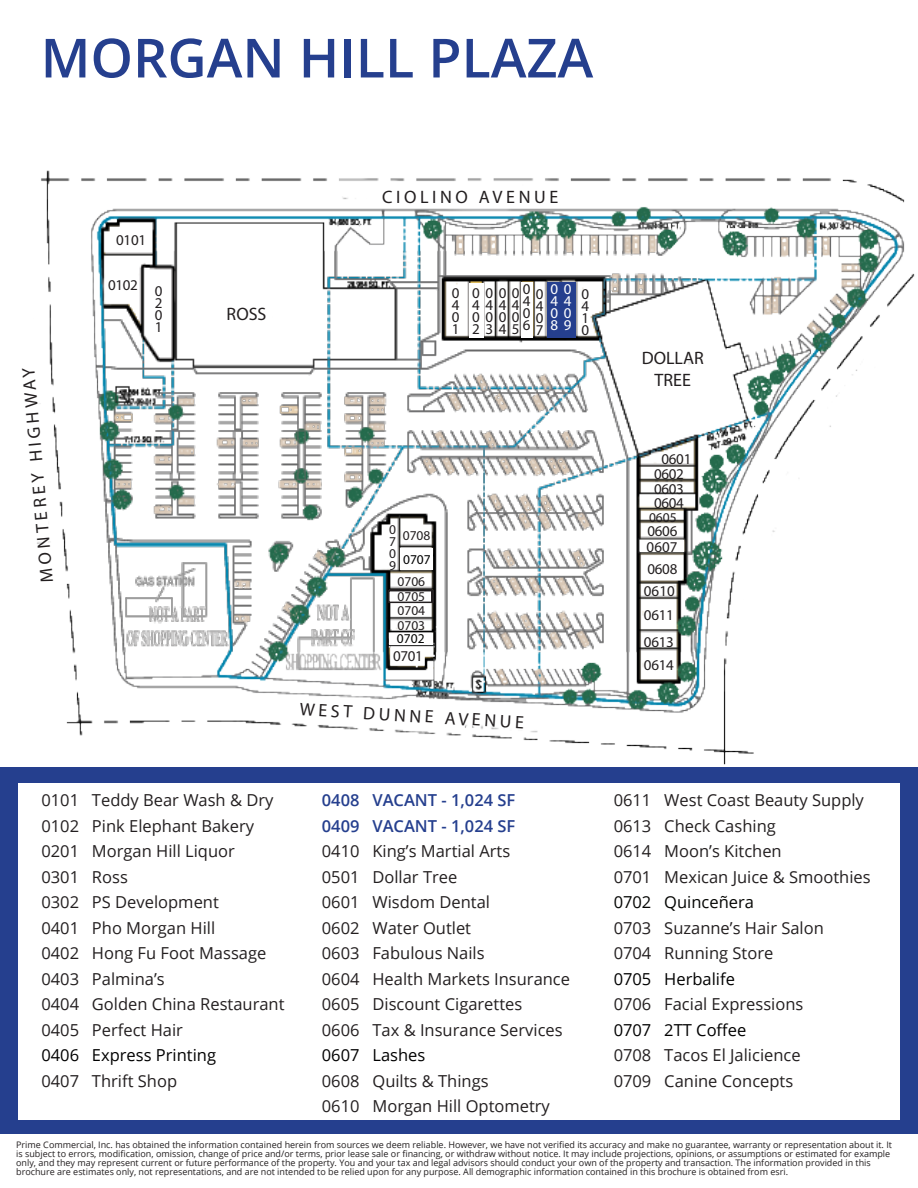
<style>
.page{position:relative;width:918px;height:1188px;background:#fff}
.page>*{position:absolute;margin:0;border:0;box-sizing:border-box;transform-origin:0 0}
.t1{font:600 54px "Open Sans";color:#253f8e}
.t2{font:18px "Myriad Pro";letter-spacing:.075em;color:#231f20}
.t3{font:18px "Myriad Pro";letter-spacing:.2em;color:#231f20}
.t4{font:18px/21.6px "Myriad Pro";color:#231f20;text-align:center}
.t5{font:16.5px/25.5px "Open Sans";color:#231f20}
.t6{font:16.5px "Open Sans";color:#000}
.t7{font:600 16.5px/25.5px "Open Sans";color:#253f8e}
.t8{font:16.5px "Open Sans";color:#040503}
.t9{font:15px/12px "Myriad Pro";letter-spacing:-.02em;color:#231f20;text-align:justify}
.t10{font:15px/12px "Myriad Pro";color:#fff;text-align:justify}
.t11{font:13.5px/12px "Myriad Pro";color:#231f20;text-align:justify}
.t12{font:13.5px "Myriad Pro";color:#040503}
.t13{font:13.5px "Myriad Pro";color:#000}
.t14{font:9px/9px "Open Sans";color:#231f20}
</style>
<div class="page">
<div style="left:0;top:767px;width:918px;height:366px;background:#253f8e"></div>
<div style="left:18px;top:783px;width:882px;height:337px;background:#fff"></div>
<img style="left:37px;top:170px;width:878px;height:595px">
<div style="left:640px;top:540px;width:44px;height:12px;background:#fff"></div>
<div style="left:389px;top:633px;width:43px;height:12px;background:#fff"></div>
<div style="left:469px;top:283px;width:14px;height:55px;background:#fff"></div>
<div style="left:521px;top:282px;width:11px;height:56px;background:#fff"></div>
<div style="left:548px;top:282px;width:13px;height:56px;background:#253f8e"></div>
<div style="left:560px;top:282px;width:16px;height:56px;background:#253f8e"></div>
<div style="left:389px;top:589px;width:42px;height:14px;background:#fff"></div>
<hr style="left:389px;top:589px;width:42px;height:2px;background:#231f20">
<svg style="left:433px;top:590px;width:1px;height:13px"></svg>
<div style="left:401px;top:548px;width:32px;height:22px;background:#fff"></div>
<div style="left:388px;top:590px;width:45px;height:13px;border:2px solid #231f20"></div>
<h1 class="t1" style="left:41px;top:21px;width:554px">MORGAN HILL PLAZA</h1>
<h2 class="t2" style="left:36px;top:583px;width:217px;rotate:-95deg">MONTEREY HIGHWAY</h2>
<h3 class="t9" style="left:116px;top:233px;width:31px">0101</h3>
<h3 class="t9" style="left:108px;top:278px;width:31px">0102</h3>
<h3 class="t9" style="left:155px;top:285px;width:9px">0<br>2<br>0<br>1</h3>
<h2 class="t2" style="left:227px;top:303px;width:41px">ROSS</h2>
<h2 class="t3" style="left:382px;top:186px;width:178px">CIOLINO AVENUE</h2>
<h3 class="t9" style="left:452px;top:287px;width:9px">0<br>4<br>0<br>1</h3>
<h3 class="t9" style="left:472px;top:287px;width:49px">0 0 0 0<br>4 4 4 4<br>0 0 0 0<br>2 3 4 5</h3>
<h3 class="t9" style="left:523px;top:282px;width:9px">0<br>4<br>0<br>6</h3>
<h3 class="t9" style="left:536px;top:287px;width:9px">0<br>4<br>0<br>7</h3>
<h3 class="t10" style="left:550px;top:282px;width:23px">0 0<br>4 4<br>0 0<br>8 9</h3>
<h3 class="t9" style="left:581px;top:287px;width:9px">0<br>4<br>1<br>0</h3>
<h3 class="t11" style="left:389px;top:523px;width:8px">0<br>7<br>0<br>9</h3>
<h3 class="t11" style="left:403px;top:529px;width:29px">0708</h3>
<h3 class="t13" style="left:403px;top:551px;width:29px">0707</h3>
<h3 class="t11" style="left:398px;top:576px;width:29px">0706</h3>
<h3 class="t11" style="left:398px;top:591px;width:29px">0705</h3>
<h3 class="t11" style="left:398px;top:605px;width:29px">0704</h3>
<h3 class="t11" style="left:398px;top:620px;width:29px">0703</h3>
<h3 class="t12" style="left:397px;top:631px;width:29px">0702</h3>
<h3 class="t9" style="left:393px;top:650px;width:31px">0701</h3>
<h2 class="t2" style="left:301px;top:697px;width:226px;rotate:4deg">WEST DUNNE AVENUE</h2>
<h2 class="t4" style="left:642px;top:347px;width:64px">DOLLAR<br>TREE</h2>
<h3 class="t9" style="left:654px;top:452px;width:39px;line-height:14.7px;text-align:center">0601<br>0602<br>0603<br>0604</h3>
<h3 class="t9" style="left:647px;top:523px;width:32px;line-height:15.3px">0606<br>0607</h3>
<h3 class="t9" style="left:644px;top:558px;width:35px;line-height:22.2px">0608<br>0610</h3>
<h3 class="t9" style="left:644px;top:602px;width:31px;line-height:26.5px">0611<br>0613</h3>
<h3 class="t9" style="left:644px;top:659px;width:31px">0614</h3>
<h3 class="t11" style="left:649px;top:511px;width:29px">0605</h3>
<h3 class="t5" style="left:41px;top:787px;width:245px">0101 Teddy Bear Wash &amp; Dry<br>0102 Pink Elephant Bakery<br>0201 Morgan Hill Liquor<br>0301 Ross<br>0302 PS Development<br>0401 Pho Morgan Hill<br>0402 Hong Fu Foot Massage<br>0403 Palmina’s<br>0404 Golden China Restaurant<br>0405 Perfect Hair</h3>
<h3 class="t6" style="left:41px;top:1044px;width:176px">0406 Express Printing</h3>
<h3 class="t5" style="left:41px;top:1068px;width:137px">0407 Thrift Shop</h3>
<h3 class="t7" style="left:322px;top:787px;width:195px">0408 VACANT - 1,024 SF<br>0409 VACANT - 1,024 SF</h3>
<h3 class="t5" style="left:322px;top:838px;width:250px">0410 King’s Martial Arts<br>0501 Dollar Tree<br>0601 Wisdom Dental<br>0602 Water Outlet<br>0603 Fabulous Nails<br>0604 Health Markets Insurance<br>0605 Discount Cigarettes<br>0606 Tax &amp; Insurance Services</h3>
<h3 class="t6" style="left:322px;top:1044px;width:105px">0607 Lashes</h3>
<h3 class="t5" style="left:322px;top:1067px;width:230px">0608 Quilts &amp; Things<br>0610 Morgan Hill Optometry</h3>
<h3 class="t5" style="left:614px;top:787px;width:259px">0611 West Coast Beauty Supply<br>0613 Check Cashing<br>0614 Moon’s Kitchen<br>0701 Mexican Juice &amp; Smoothies</h3>
<h3 class="t8" style="left:614px;top:891px;width:142px">0702 Quinceñera</h3>
<h3 class="t5" style="left:614px;top:914px;width:212px">0703 Suzanne’s Hair Salon<br>0704 Running Store</h3>
<h3 class="t6" style="left:614px;top:967px;width:123px">0705 Herbalife</h3>
<h3 class="t5" style="left:614px;top:991px;width:191px">0706 Facial Expressions</h3>
<h3 class="t6" style="left:614px;top:1018px;width:134px">0707 2TT Coffee</h3>
<h3 class="t5" style="left:614px;top:1042px;width:188px">0708 Tacos El Jalicience<br>0709 Canine Concepts</h3>
<p class="t14" style="left:16px;top:1140px;width:877px">Prime Commercial, Inc. has obtained the information contained herein from sources we deem reliable. However, we have not verified its accuracy and make no guarantee, warranty or representation about it. It is subject to errors, modification, omission, change of price and/or terms, prior lease sale or financing, or withdraw without notice. It may include projections, opinions, or assumptions or estimated for example only, and they may represent current or future performance of the property. You and your tax and legal advisors should conduct your own of the property and transaction. The information provided in this brochure are estimates only, not representations, and are not intended to be relied upon for any purpose. All demographic information contained in this brochure is obtained from esri.</p>
</div>
